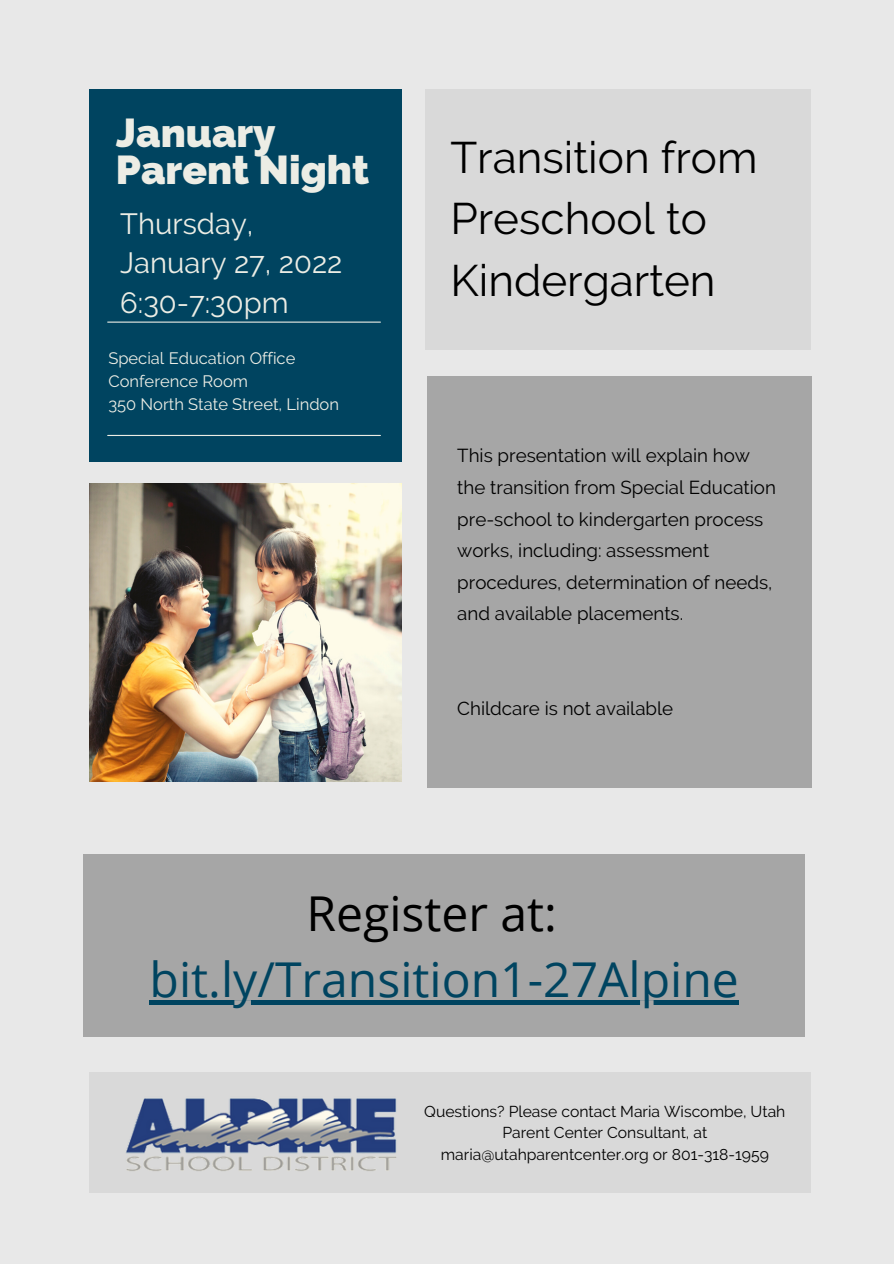
<style>
.page{position:relative;width:894px;height:1264px;background:#fff}
.page>*{position:absolute;margin:0;border:0;box-sizing:border-box;transform-origin:0 0}
.t1{font:48px "Open Sans";color:#004460}
.t2{font:48px "Open Sans";color:#000}
.t3{font:43.95px/61.5px "Raleway";color:#000}
.t4{font:800 40.5px/37.3px "Raleway";color:#ecede5}
.t5{font:29.25px "Raleway";color:#ecede5}
.t6{font:18.75px/31.5px "Raleway";color:#000}
.t7{font:16.5px/22.5px "Raleway";color:#ecede5}
.t8{font:15.75px/21.5px "Raleway";color:#000;text-align:center}
</style>
<div class="page">
<div style="left:0;top:0;width:893px;height:1263px;background:#e8e8e8"></div>
<img style="left:89px;top:484px;width:312px;height:297px">
<div style="left:89px;top:89px;width:312px;height:373px;background:#004460"></div>
<hr style="left:108px;top:321px;width:272px;height:2px;background:#ecede5">
<hr style="left:108px;top:435px;width:272px;height:1px;background:#ecede5">
<div style="left:427px;top:376px;width:384px;height:411px;background:#a6a6a6"></div>
<div style="left:425px;top:89px;width:385px;height:260px;background:#d9d9d9"></div>
<div style="left:477px;top:1072px;width:333px;height:120px;background:#d9d9d9"></div>
<div style="left:83px;top:854px;width:721px;height:182px;background:#a6a6a6"></div>
<div style="left:89px;top:1072px;width:388px;height:120px;background:#d9d9d9"></div>
<img style="left:126px;top:1098px;width:271px;height:73px">
<div style="left:150px;top:1000px;width:588px;height:5px;background:#004460"></div>
<p class="t4" style="left:116px;top:114px;width:255px">January<br>Parent Night</p>
<p class="t5" style="left:120px;top:206px;width:135px">Thursday,</p>
<p class="t5" style="left:120px;top:246px;width:224px">January 27, 2022</p>
<p class="t5" style="left:120px;top:286px;width:170px">6:30-7:30pm</p>
<p class="t7" style="left:108px;top:347px;width:188px">Special Education Office<br>Conference Room</p>
<p class="t7" style="left:108px;top:392px;width:232px">350 North State Street, Lindon</p>
<p class="t3" style="left:450px;top:127px;width:308px">Transition from<br>Preschool to<br>Kindergarten</p>
<p class="t6" style="left:457px;top:440px;width:320px">This presentation will explain how the transition from Special Education pre-school to kindergarten process works, including: assessment procedures, determination of needs, and available placements.</p>
<p class="t6" style="left:457px;top:692px;width:217px">Childcare is not available</p>
<p class="t2" style="left:306px;top:879px;width:252px">Register at:</p>
<p class="t1" style="left:150px;top:946px;width:590px">bit.ly/Transition1-27Alpine</p>
<p class="t8" style="left:424px;top:1100px;width:362px">Questions? Please contact Maria Wiscombe, Utah<br>Parent Center Consultant, at maria@utahparentcenter.org or 801-318-1959</p>
</div>
